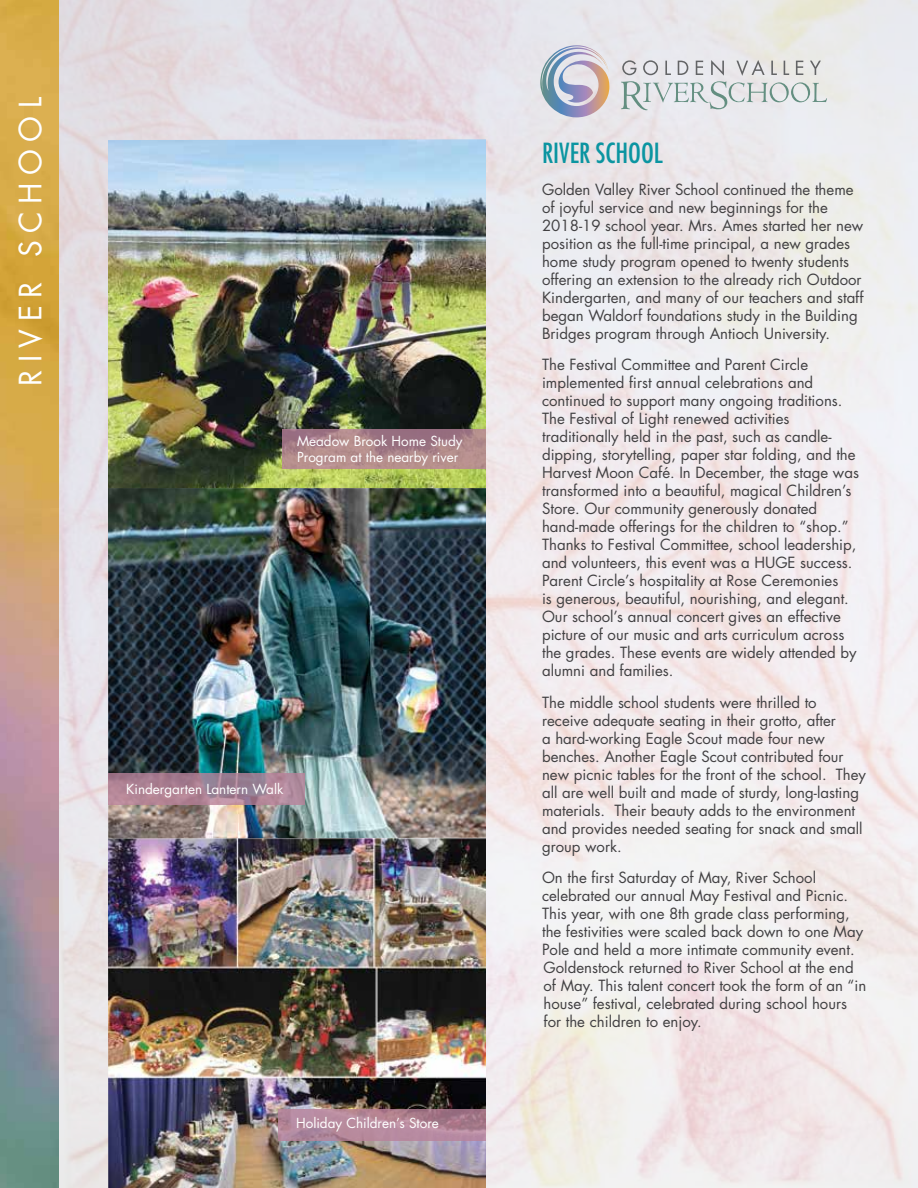
<style>
.page{position:relative;width:918px;height:1188px;background:#fff}
.page>*{position:absolute;margin:0;border:0;box-sizing:border-box;transform-origin:0 0}
.t1{font:30px "Futura";letter-spacing:.25em;color:#fff}
.t2{font:condensed 27px "Futura";color:#0b95a1}
.t3{font:15px/18px "Futura";color:#414042}
.t4{font:13.5px/16.2px "Futura";color:#fff}
</style>
<div class="page">
<img style="left:58px;top:0;width:860px;height:1188px">
<img style="left:0;top:0;width:58px;height:1188px">
<svg style="left:621px;top:60px;width:206px;height:50px;background:#d4d8d9"></svg>
<svg style="left:540px;top:45px;width:69px;height:72px;background:#bcbcc9"></svg>
<img style="left:108px;top:139px;width:378px;height:1049px">
<svg style="left:108px;top:773px;width:197px;height:31px;background:#a98295"></svg>
<svg style="left:279px;top:1110px;width:207px;height:31px;background:#b28599"></svg>
<svg style="left:282px;top:429px;width:204px;height:39px;background:#ab8489"></svg>
<h1 class="t1" style="left:10px;top:386px;width:290px;rotate:-90deg">RIVER SCHOOL</h1>
<p class="t4" style="left:297px;top:432px;width:167px">Meadow Brook Home Study<br>Program at the nearby river</p>
<p class="t4" style="left:126px;top:780px;width:159px">Kindergarten Lantern Walk</p>
<p class="t4" style="left:296px;top:1115px;width:144px">Holiday Children’s Store</p>
<h2 class="t2" style="left:542px;top:136px;width:122px">RIVER SCHOOL</h2>
<p class="t3" style="left:542px;top:180px;width:323px">Golden Valley River School continued the theme of joyful service and new beginnings for the 2018-19 school year. Mrs. Ames started her new position as the full-time principal, a new grades home study program opened to twenty students offering an extension to the already rich Outdoor Kindergarten, and many of our teachers and staff began Waldorf foundations study in the Building Bridges program through Antioch University.</p>
<p class="t3" style="left:542px;top:355px;width:318px">The Festival Committee and Parent Circle implemented first annual celebrations and continued to support many ongoing traditions.<br>The Festival of Light renewed activities traditionally held in the past, such as candle&shy;dipping, storytelling, paper star folding, and the Harvest Moon Café. In December, the stage was transformed into a beautiful, magical Children’s Store. Our community generously donated hand-made offerings for the children to “shop.” Thanks to Festival Committee, school leadership, and volunteers, this event was a HUGE success.<br>Parent Circle’s hospitality at Rose Ceremonies<br>is generous, beautiful, nourishing, and elegant.<br>Our school’s annual concert gives an effective picture of our music and arts curriculum across the grades. These events are widely attended by alumni and families.</p>
<p class="t3" style="left:542px;top:693px;width:326px">The middle school students were thrilled to receive adequate seating in their grotto, after<br>a hard-working Eagle Scout made four new benches. Another Eagle Scout contributed four new picnic tables for the front of the school. They all are well built and made of sturdy, long-lasting materials. Their beauty adds to the environment and provides needed seating for snack and small group work.</p>
<p class="t3" style="left:542px;top:868px;width:326px">On the first Saturday of May, River School celebrated our annual May Festival and Picnic.<br>This year, with one 8th grade class performing, the festivities were scaled back down to one May Pole and held a more intimate community event.<br>Goldenstock returned to River School at the end of May. This talent concert took the form of an “in house” festival, celebrated during school hours for the children to enjoy.</p>
</div>
